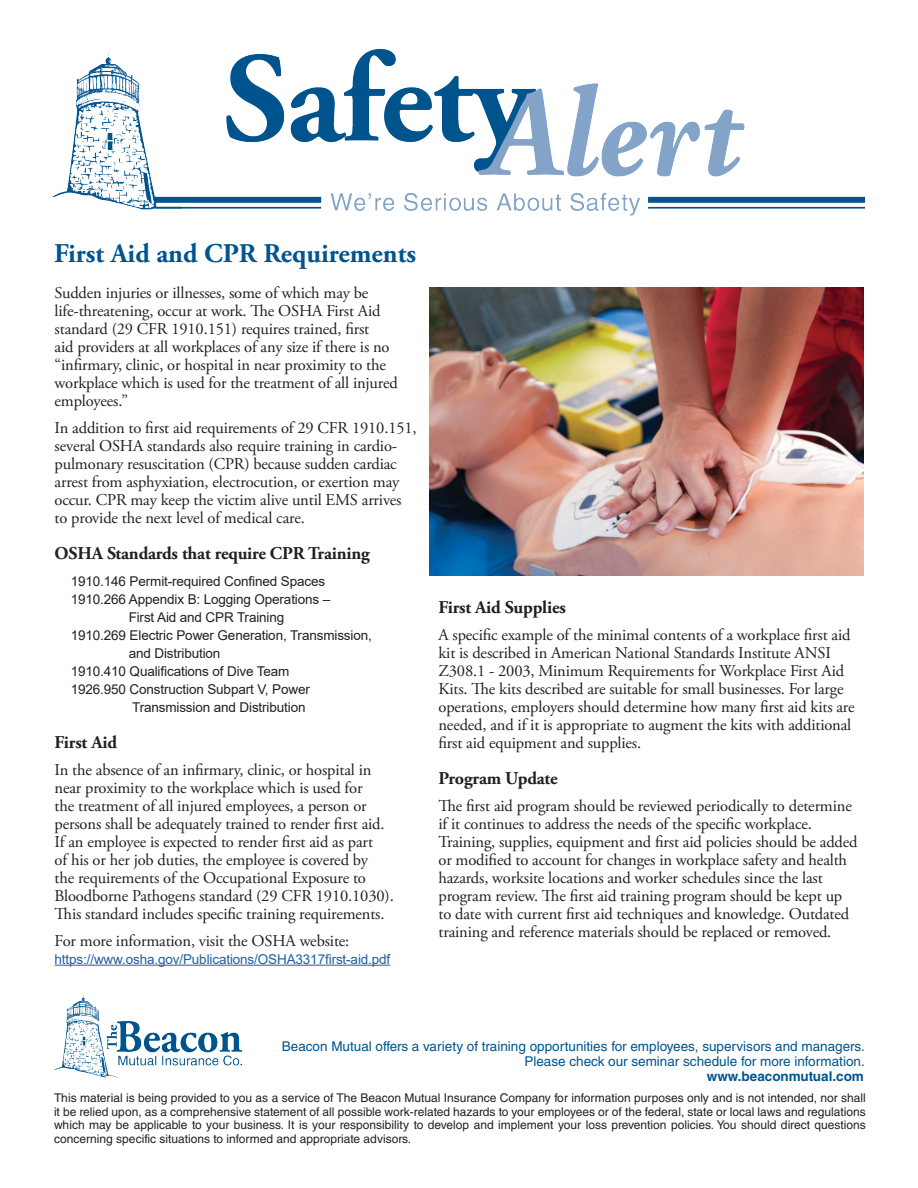
<style>
.page{position:relative;width:918px;height:1188px;background:#fff}
.page>*{position:absolute;margin:0;border:0;box-sizing:border-box;transform-origin:0 0}
.t1{font:700 27px "Adobe Garamond Pro";color:#00548f}
.Paragraph_Style_1{font:700 18px "Adobe Garamond Pro";letter-spacing:-.01em;color:#231f20}
.Paragraph_Style_1-2{font:16.5px/18px "Adobe Garamond Pro";letter-spacing:-.01em;color:#231f20}
.Paragraph_Style_1-3{font:13.5px/18px "Arial";letter-spacing:-.01em;color:#231f20}
.t2{font:13.5px/15px "Helvetica LT Std";color:#00548f;text-align:right}
.Paragraph_Style_1-4{font:13.5px "Arial";letter-spacing:-.01em;color:#215e9f}
.t3{font:700 13.5px "Helvetica LT Std";color:#00548f}
.t4{font:12px/13.5px "Helvetica LT Std";color:#231f20;text-align:justify}
</style>
<div class="page">
<img style="left:53px;top:48px;width:811px;height:168px">
<img style="left:54px;top:995px;width:188px;height:83px">
<hr style="left:55px;top:965px;width:335px;height:1px;background:#215e9f">
<img style="left:430px;top:287px;width:434px;height:289px">
<p class="t1" style="left:54px;top:238px;width:364px">First Aid and CPR Requirements</p>
<p class="Paragraph_Style_1-2" style="left:55px;top:284px;width:345px">Sudden injuries or illnesses, some of which may be life-threatening, occur at work. The OSHA First Aid standard (29 CFR 1910.151) requires trained, first<br>aid providers at all workplaces of any size if there is no “infirmary, clinic, or hospital in near proximity to the workplace which is used for the treatment of all injured employees.”</p>
<p class="Paragraph_Style_1-2" style="left:55px;top:419px;width:364px">In addition to first aid requirements of 29 CFR 1910.151, several OSHA standards also require training in cardio&shy;pulmonary resuscitation (CPR) because sudden cardiac arrest from asphyxiation, electrocution, or exertion may occur. CPR may keep the victim alive until EMS arrives to provide the next level of medical care.</p>
<p class="Paragraph_Style_1" style="left:55px;top:543px;width:317px">OSHA Standards that require CPR Training</p>
<p class="Paragraph_Style_1-3" style="left:71px;top:572px;width:256px">1910.146 Permit-required Confined Spaces</p>
<p class="Paragraph_Style_1-3" style="left:129px;top:590px;width:203px;text-indent:-58px">1910.266 Appendix B: Logging Operations –<br>First Aid and CPR Training</p>
<p class="Paragraph_Style_1-3" style="left:129px;top:626px;width:245px;text-indent:-58px">1910.269 Electric Power Generation, Transmission, and Distribution</p>
<p class="Paragraph_Style_1-3" style="left:71px;top:662px;width:220px">1910.410 Qualifications of Dive Team</p>
<p class="Paragraph_Style_1-3" style="left:132px;top:680px;width:179px;text-indent:-61px">1926.950 Construction Subpart V, Power<br>Transmission and Distribution</p>
<p class="Paragraph_Style_1" style="left:55px;top:732px;width:64px">First Aid</p>
<p class="Paragraph_Style_1-2" style="left:55px;top:761px;width:341px">In the absence of an infirmary, clinic, or hospital in near proximity to the workplace which is used for<br>the treatment of all injured employees, a person or persons shall be adequately trained to render first aid.<br>If an employee is expected to render first aid as part<br>of his or her job duties, the employee is covered by<br>the requirements of the Occupational Exposure to Bloodborne Pathogens standard (29 CFR 1910.1030).<br>This standard includes specific training requirements.</p>
<p class="Paragraph_Style_1-2" style="left:55px;top:932px;width:296px">For more information, visit the OSHA website:</p>
<p class="Paragraph_Style_1-4" style="left:55px;top:950px;width:337px">https://www.osha.gov/Publications/OSHA3317first-aid.pdf</p>
<p class="Paragraph_Style_1" style="left:438px;top:597px;width:129px">First Aid Supplies</p>
<p class="Paragraph_Style_1-2" style="left:438px;top:626px;width:418px">A specific example of the minimal contents of a workplace first aid kit is described in American National Standards Institute ANSI Z308.1 - 2003, Minimum Requirements for Workplace First Aid Kits. The kits described are suitable for small businesses. For large operations, employers should determine how many first aid kits are needed, and if it is appropriate to augment the kits with additional first aid equipment and supplies.</p>
<p class="Paragraph_Style_1" style="left:438px;top:768px;width:121px">Program Update</p>
<p class="Paragraph_Style_1-2" style="left:438px;top:797px;width:421px">The first aid program should be reviewed periodically to determine if it continues to address the needs of the specific workplace.<br>Training, supplies, equipment and first aid policies should be added or modified to account for changes in workplace safety and health hazards, worksite locations and worker schedules since the last program review. The first aid training program should be kept up to date with current first aid techniques and knowledge. Outdated training and reference materials should be replaced or removed.</p>
<p class="t2" style="left:282px;top:1039px;width:584px">Beacon Mutual offers a variety of training opportunities for employees, supervisors and managers.<br>Please check our seminar schedule for more information.</p>
<p class="t3" style="left:707px;top:1068px;width:159px">www.beaconmutual.com</p>
<p class="t4" style="left:54px;top:1091px;width:813px">This material is being provided to you as a service of The Beacon Mutual Insurance Company for information purposes only and is not intended, nor shall it be relied upon, as a comprehensive statement of all possible work-related hazards to your employees or of the federal, state or local laws and regulations which may be applicable to your business. It is your responsibility to develop and implement your loss prevention policies. You should direct questions concerning specific situations to informed and appropriate advisors.</p>
</div>
